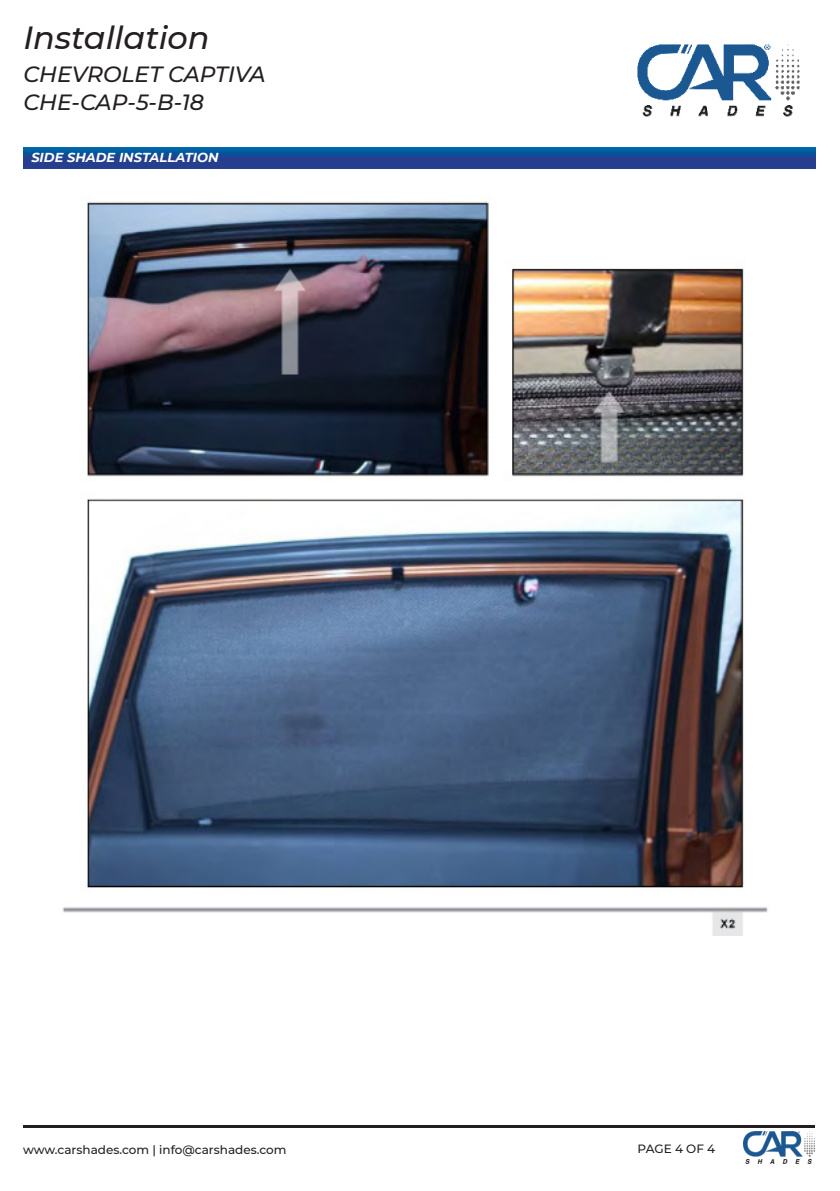
<style>
.page{position:relative;width:840px;height:1191px;background:#fff}
.page>*{position:absolute;margin:0;border:0;box-sizing:border-box;transform-origin:0 0}
.t1{font:italic 500 32px "Montserrat";color:#231f20}
.t2{font:italic 500 22px/28px "Montserrat";color:#231f20}
.t3{font:italic 700 13px "Montserrat";color:#fff}
.t4{font:500 12px "Montserrat";color:#231f20}
</style>
<div class="page">
<img style="left:637px;top:44px;width:163px;height:73px">
<svg style="left:23px;top:147px;width:792px;height:21px;background:#164b96"></svg>
<hr style="left:23px;top:1125px;width:791px;height:2px;background:#231f20">
<img style="left:743px;top:1131px;width:71px;height:32px">
<img style="left:62px;top:201px;width:706px;height:734px">
<p class="t1" style="left:23px;top:15px;width:188px">Installation</p>
<p class="t2" style="left:23px;top:59px;width:244px">CHEVROLET CAPTIVA<br>CHE-CAP-5-B-18</p>
<p class="t3" style="left:31px;top:148px;width:189px">SIDE SHADE INSTALLATION</p>
<p class="t4" style="left:23px;top:1141px;width:265px">www.carshades.com | info@carshades.com</p>
<p class="t4" style="left:637px;top:1140px;width:79px">PAGE 4 OF 4</p>
</div>
